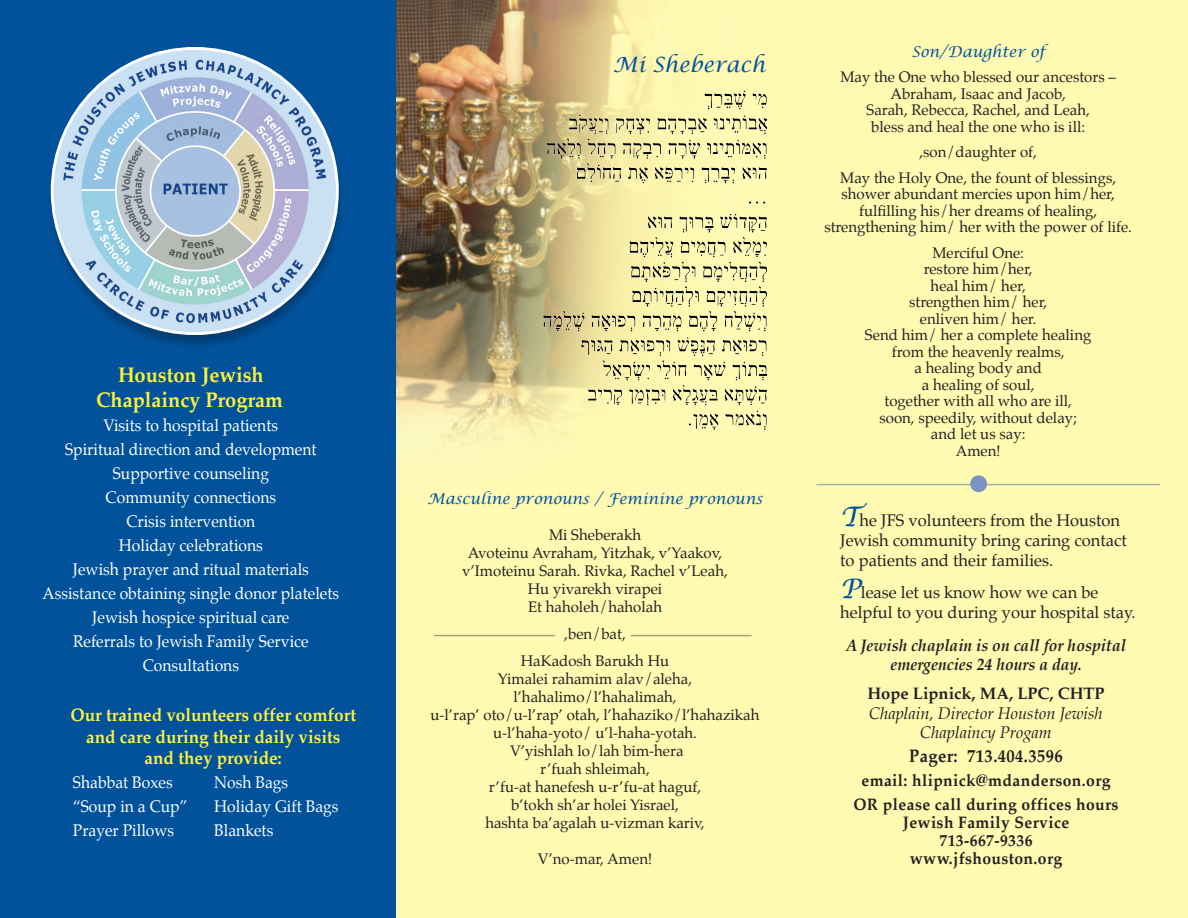
<style>
.page{position:relative;width:1188px;height:918px;background:#fff}
.page>*{position:absolute;margin:0;border:0;box-sizing:border-box;transform-origin:0 0}
.t1{font:700 21px "Palatino";color:#fff33c;scale:.95 1}
.t2{font:italic 21px "Lucida Calligraphy";color:#01529a}
.t3{font:700 18px "Palatino";color:#fff33c;scale:.95 1}
.t4{font:700 18px "Palatino";letter-spacing:.025em;color:#231f20;scale:.92 1}
.t5{font:16.5px "Palatino";color:#fff;scale:.95 1}
.t6{font:16.5px/19.8px "Palatino";color:#231f20}
.t7{font:700 16.5px "Palatino";letter-spacing:.025em;color:#231f20;scale:.95 1}
.t8{font:italic 700 16.5px "Palatino";color:#231f20;scale:.95 1}
.t9{font:italic 16.5px "Palatino";color:#231f20}
.t10{font:700 16.5px "Palatino";color:#231f20}
.t11{font:15px "Palatino";color:#231f20}
.t12{font:italic 15px "Lucida Calligraphy";color:#01529a}
.s1{font-family:"Lucida Calligraphy";font-style:italic;font-size:27px;color:#01529a}
</style>
<div class="page">
<div style="left:395px;top:0;width:793px;height:918px;background:#fffab1"></div>
<img style="left:395px;top:0;width:392px;height:587px">
<div style="left:0;top:0;width:395px;height:918px;background:#01529a"></div>
<img style="left:50px;top:47px;width:291px;height:298px">
<img style="left:523px;top:80px;width:295px;height:429px">
<hr style="left:816px;top:484px;width:344px;height:1px;background:#253f8e">
<hr style="left:434px;top:635px;width:121px;height:1px;background:#231f20">
<hr style="left:631px;top:635px;width:121px;height:1px;background:#231f20">
<div style="left:970px;top:475px;width:17px;height:17px;background:#7a92c4;border-radius:50%"></div>
<p class="t1" style="left:118px;top:357px;width:155px">Houston Jewish</p>
<p class="t1" style="left:96px;top:382px;width:198px">Chaplaincy Program</p>
<p class="t5" style="left:104px;top:412px;width:185px">Visits to hospital patients</p>
<p class="t5" style="left:65px;top:436px;width:266px">Spiritual direction and development</p>
<p class="t5" style="left:113px;top:460px;width:166px">Supportive counseling</p>
<p class="t5" style="left:106px;top:484px;width:181px">Community connections</p>
<p class="t5" style="left:126px;top:508px;width:137px">Crisis intervention</p>
<p class="t5" style="left:119px;top:532px;width:153px">Holiday celebrations</p>
<p class="t5" style="left:73px;top:556px;width:250px">Jewish prayer and ritual materials</p>
<p class="t5" style="left:43px;top:580px;width:314px">Assistance obtaining single donor platelets</p>
<p class="t5" style="left:92px;top:604px;width:209px">Jewish hospice spiritual care</p>
<p class="t5" style="left:73px;top:628px;width:250px">Referrals to Jewish Family Service</p>
<p class="t5" style="left:143px;top:652px;width:103px">Consultations</p>
<p class="t3" style="left:70px;top:700px;width:302px">Our trained volunteers offer comfort</p>
<p class="t3" style="left:86px;top:721px;width:269px">and care during their daily visits</p>
<p class="t3" style="left:145px;top:743px;width:146px">and they provide:</p>
<p class="t5" style="left:73px;top:769px;width:107px">Shabbat Boxes</p>
<p class="t5" style="left:214px;top:769px;width:79px">Nosh Bags</p>
<p class="t5" style="left:73px;top:793px;width:122px">“Soup in a Cup”</p>
<p class="t5" style="left:214px;top:793px;width:132px">Holiday Gift Bags</p>
<p class="t5" style="left:73px;top:817px;width:108px">Prayer Pillows</p>
<p class="t5" style="left:214px;top:817px;width:64px">Blankets</p>
<p class="t2" style="left:613px;top:52px;width:154px">Mi Sheberach</p>
<p class="t12" style="left:428px;top:490px;width:336px">Masculine pronouns / Feminine pronouns</p>
<p class="t11" style="left:549px;top:522px;width:94px">Mi Sheberakh</p>
<p class="t11" style="left:468px;top:540px;width:256px">Avoteinu Avraham, Yitzhak, v’Yaakov,</p>
<p class="t11" style="left:462px;top:558px;width:267px">v’Imoteinu Sarah. Rivka, Rachel v’Leah,</p>
<p class="t11" style="left:528px;top:576px;width:136px">Hu yivarekh virapei</p>
<p class="t11" style="left:528px;top:594px;width:136px">Et haholeh/haholah</p>
<p class="t11" style="left:564px;top:621px;width:63px">,ben/bat,</p>
<p class="t11" style="left:521px;top:648px;width:150px">HaKadosh Barukh Hu</p>
<p class="t11" style="left:498px;top:666px;width:196px">Yimalei rahamim alav/aleha,</p>
<p class="t11" style="left:513px;top:684px;width:165px">l’hahalimo/l’hahalimah,</p>
<p class="t11" style="left:431px;top:702px;width:330px">u-l’rap’ oto/u-l’rap’ otah, l’hahaziko/l’hahazikah</p>
<p class="t11" style="left:493px;top:720px;width:205px">u-l’haha-yoto/ u’l-haha-yotah.</p>
<p class="t11" style="left:510px;top:738px;width:175px">V’yishlah lo/lah bim-hera</p>
<p class="t11" style="left:540px;top:756px;width:111px">r’fuah shleimah,</p>
<p class="t11" style="left:489px;top:774px;width:214px">r’fu-at hanefesh u-r’fu-at haguf,</p>
<p class="t11" style="left:511px;top:792px;width:169px">b’tokh sh’ar holei Yisrael,</p>
<p class="t11" style="left:485px;top:810px;width:221px">hashta ba’agalah u-vizman kariv,</p>
<p class="t11" style="left:538px;top:846px;width:116px">V’no-mar, Amen!</p>
<p class="t12" style="left:911px;top:43px;width:135px">Son/Daughter of</p>
<p class="t11" style="left:840px;top:65px;width:277px">May the One who blessed our ancestors –</p>
<p class="t11" style="left:890px;top:81px;width:177px">Abraham, Isaac and Jacob,</p>
<p class="t11" style="left:866px;top:98px;width:225px">Sarah, Rebecca, Rachel, and Leah,</p>
<p class="t11" style="left:871px;top:114px;width:215px">bless and heal the one who is ill:</p>
<p class="t11" style="left:919px;top:140px;width:119px">,son/daughter of,</p>
<p class="t11" style="left:840px;top:165px;width:277px">May the Holy One, the fount of blessings,</p>
<p class="t11" style="left:842px;top:182px;width:275px">shower abundant mercies upon him/her,</p>
<p class="t11" style="left:859px;top:198px;width:240px">fulfilling his/her dreams of healing,</p>
<p class="t11" style="left:824px;top:215px;width:309px">strengthening him/ her with the power of life.</p>
<p class="t11" style="left:932px;top:240px;width:93px">Merciful One:</p>
<p class="t11" style="left:924px;top:257px;width:110px">restore him/her,</p>
<p class="t11" style="left:931px;top:273px;width:97px">heal him/ her,</p>
<p class="t11" style="left:909px;top:290px;width:140px">strengthen him/ her,</p>
<p class="t11" style="left:920px;top:306px;width:118px">enliven him/ her.</p>
<p class="t11" style="left:865px;top:323px;width:228px">Send him/ her a complete healing</p>
<p class="t11" style="left:892px;top:339px;width:174px">from the heavenly realms,</p>
<p class="t11" style="left:915px;top:356px;width:129px">a healing body and</p>
<p class="t11" style="left:922px;top:372px;width:114px">a healing of soul,</p>
<p class="t11" style="left:884px;top:389px;width:189px">together with all who are ill,</p>
<p class="t11" style="left:879px;top:405px;width:199px">soon, speedily, without delay;</p>
<p class="t11" style="left:931px;top:422px;width:96px">and let us say:</p>
<p class="t11" style="left:956px;top:438px;width:47px">Amen!</p>
<p class="t6" style="left:840px;top:511px;width:288px"><span class="s1">T</span>he JFS volunteers from the Houston<br>Jewish community bring caring contact</p>
<p class="t6" style="left:840px;top:550px;width:214px">to patients and their families.</p>
<p class="t6" style="left:840px;top:583px;width:297px"><span class="s1">P</span>lease let us know how we can be helpful to you during your hospital stay.</p>
<p class="t8" style="left:846px;top:632px;width:296px">A Jewish chaplain is on call for hospital</p>
<p class="t8" style="left:890px;top:651px;width:203px">emergencies 24 hours a day.</p>
<p class="t10" style="left:868px;top:679px;width:238px">Hope Lipnick, MA, LPC, CHTP</p>
<p class="t9" style="left:869px;top:700px;width:235px">Chaplain, Director Houston Jewish</p>
<p class="t9" style="left:920px;top:719px;width:133px">Chaplaincy Progam</p>
<p class="t4" style="left:909px;top:741px;width:169px">Pager: 713.404.3596</p>
<p class="t7" style="left:862px;top:766px;width:264px">email: hlipnick@mdanderson.org</p>
<p class="t7" style="left:853px;top:790px;width:281px">OR please call during offices hours</p>
<p class="t7" style="left:903px;top:808px;width:177px">Jewish Family Service</p>
<p class="t7" style="left:939px;top:826px;width:100px">713-667-9336</p>
<p class="t7" style="left:910px;top:844px;width:162px">www.jfshouston.org</p>
</div>
